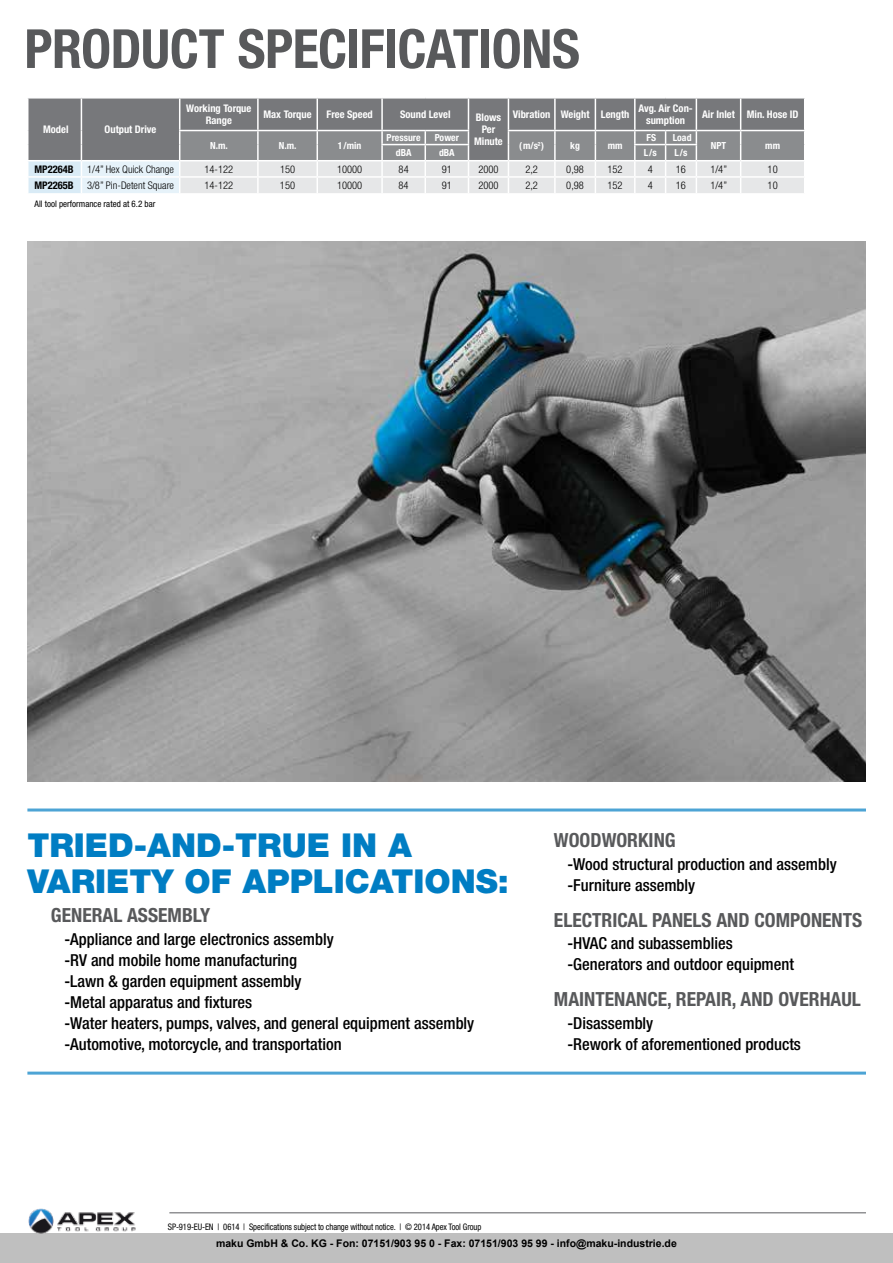
<style>
.page{position:relative;width:893px;height:1263px;background:#fff}
.page>*{position:absolute;margin:0;border:0;box-sizing:border-box;transform-origin:0 0}
.t1{font:700 condensed 54px "Helvetica Neue LT Pro";letter-spacing:-.01em;color:#58595b}
.t2{font:900 33px/36px "Helvetica Neue LT Pro";color:#007dc3}
.t3{font:700 condensed 19.5px "Helvetica Neue LT Pro";color:#58595b}
.t4{font:500 condensed 16.5px/21px "Helvetica Neue LT Pro";color:#000}
.t5{font:700 condensed 10.5px/12px "Helvetica Neue LT Pro";color:#fff;text-align:center}
.t6{font:300 condensed 10.5px "Helvetica Neue LT Pro";color:#000}
.t7{font:700 10.5px "Arial";color:#000}
.t8{font:700 condensed 10.5px "Helvetica Neue LT Pro";color:#000}
.t9{font:700 condensed 9.75px "Helvetica Neue LT Pro";color:#fff}
.t10{font:condensed 9px "Helvetica Neue LT Pro";letter-spacing:-.01em;color:#000;scale:.95 1}
.t11{font:condensed 9px "Helvetica Neue LT Pro";letter-spacing:-.01em;color:#000}
</style>
<div class="page">
<div style="left:0;top:1233px;width:893px;height:30px;background:#bfbfbf"></div>
<div style="left:28px;top:99px;width:776px;height:32px;background:#77787b"></div>
<hr style="left:81px;top:99px;width:1px;height:32px;background:#fff">
<hr style="left:179px;top:99px;width:1px;height:31px;background:#fff">
<hr style="left:257px;top:99px;width:2px;height:31px;background:#fff">
<hr style="left:316px;top:99px;width:2px;height:31px;background:#fff">
<hr style="left:381px;top:99px;width:2px;height:31px;background:#fff">
<hr style="left:468px;top:99px;width:1px;height:31px;background:#fff">
<hr style="left:508px;top:99px;width:1px;height:31px;background:#fff">
<hr style="left:554px;top:99px;width:2px;height:31px;background:#fff">
<hr style="left:595px;top:99px;width:1px;height:31px;background:#fff">
<hr style="left:634px;top:99px;width:2px;height:31px;background:#fff">
<hr style="left:696px;top:99px;width:1px;height:31px;background:#fff">
<hr style="left:740px;top:99px;width:1px;height:31px;background:#fff">
<hr style="left:179px;top:130px;width:79px;height:1px;background:#fff">
<hr style="left:258px;top:130px;width:59px;height:1px;background:#fff">
<hr style="left:317px;top:130px;width:65px;height:1px;background:#fff">
<hr style="left:382px;top:130px;width:43px;height:1px;background:#fff">
<hr style="left:425px;top:130px;width:44px;height:1px;background:#fff">
<hr style="left:508px;top:130px;width:47px;height:1px;background:#fff">
<hr style="left:555px;top:130px;width:40px;height:1px;background:#fff">
<hr style="left:595px;top:130px;width:40px;height:1px;background:#fff">
<hr style="left:635px;top:130px;width:31px;height:1px;background:#fff">
<hr style="left:666px;top:130px;width:30px;height:1px;background:#fff">
<hr style="left:696px;top:130px;width:45px;height:1px;background:#fff">
<hr style="left:741px;top:130px;width:64px;height:1px;background:#fff">
<svg style="left:28px;top:131px;width:777px;height:62px;background:#bcbec0"></svg>
<img style="left:27px;top:241px;width:839px;height:540px">
<img style="left:28px;top:1208px;width:108px;height:26px">
<hr style="left:169px;top:1212px;width:697px;height:1px;background:#6d6e71">
<hr style="left:27px;top:1071px;width:839px;height:3px;background:#4da4d5">
<hr style="left:27px;top:808px;width:839px;height:3px;background:#4da4d5">
<h1 class="t1" style="left:24px;top:16px;width:557px">PRODUCT SPECIFICATIONS</h1>
<p class="t5" style="left:43px;top:123px;width:27px">Model</p>
<p class="t5" style="left:105px;top:123px;width:53px">Output Drive</p>
<p class="t5" style="left:186px;top:102px;width:67px">Working Torque<br>Range</p>
<p class="t5" style="left:263px;top:108px;width:50px">Max Torque</p>
<p class="t5" style="left:327px;top:108px;width:48px">Free Speed</p>
<p class="t5" style="left:400px;top:108px;width:52px">Sound Level</p>
<p class="t5" style="left:474px;top:111px;width:30px">Blows<br>Per<br>Minute</p>
<p class="t5" style="left:513px;top:108px;width:118px">Vibration Weight Length</p>
<p class="t5" style="left:638px;top:102px;width:56px">Avg. Air Con&shy;sumption</p>
<p class="t5" style="left:702px;top:108px;width:98px">Air Inlet Min. Hose ID</p>
<p class="t9" style="left:210px;top:140px;width:19px">N.m.</p>
<p class="t9" style="left:279px;top:140px;width:19px">N.m.</p>
<p class="t9" style="left:338px;top:140px;width:25px">1/min</p>
<p class="t9" style="left:647px;top:132px;width:11px">FS</p>
<p class="t9" style="left:673px;top:132px;width:20px">Load</p>
<p class="t9" style="left:387px;top:132px;width:36px">Pressure</p>
<p class="t9" style="left:435px;top:132px;width:26px">Power</p>
<p class="t9" style="left:519px;top:140px;width:26px">(m/s<sup>2</sup>)</p>
<p class="t9" style="left:570px;top:140px;width:11px">kg</p>
<p class="t9" style="left:608px;top:140px;width:16px">mm</p>
<p class="t9" style="left:711px;top:140px;width:17px">NPT</p>
<p class="t9" style="left:765px;top:140px;width:16px">mm</p>
<p class="t9" style="left:396px;top:147px;width:17px">dBA</p>
<p class="t9" style="left:439px;top:147px;width:17px">dBA</p>
<p class="t9" style="left:644px;top:147px;width:15px">L/s</p>
<p class="t9" style="left:674px;top:147px;width:15px">L/s</p>
<p class="t8" style="left:34px;top:163px;width:41px">MP2264B</p>
<p class="t6" style="left:87px;top:163px;width:89px">1/4” Hex Quick Change</p>
<p class="t6" style="left:204px;top:163px;width:30px">14-122</p>
<p class="t6" style="left:280px;top:163px;width:17px">150</p>
<p class="t6" style="left:337px;top:163px;width:27px">10000</p>
<p class="t6" style="left:399px;top:163px;width:12px">84</p>
<p class="t6" style="left:442px;top:163px;width:12px">91</p>
<p class="t6" style="left:478px;top:163px;width:22px">2000</p>
<p class="t6" style="left:525px;top:163px;width:14px">2,2</p>
<p class="t6" style="left:566px;top:163px;width:19px">0,98</p>
<p class="t6" style="left:607px;top:163px;width:17px">152</p>
<p class="t6" style="left:648px;top:163px;width:7px">4</p>
<p class="t6" style="left:676px;top:163px;width:12px">16</p>
<p class="t6" style="left:710px;top:163px;width:18px">1/4”</p>
<p class="t6" style="left:768px;top:163px;width:12px">10</p>
<p class="t8" style="left:34px;top:179px;width:41px">MP2265B</p>
<p class="t6" style="left:87px;top:179px;width:89px">3/8” Pin-Detent Square</p>
<p class="t6" style="left:204px;top:179px;width:30px">14-122</p>
<p class="t6" style="left:280px;top:179px;width:17px">150</p>
<p class="t6" style="left:337px;top:179px;width:27px">10000</p>
<p class="t6" style="left:399px;top:179px;width:12px">84</p>
<p class="t6" style="left:442px;top:179px;width:12px">91</p>
<p class="t6" style="left:478px;top:179px;width:22px">2000</p>
<p class="t6" style="left:525px;top:179px;width:14px">2,2</p>
<p class="t6" style="left:566px;top:179px;width:19px">0,98</p>
<p class="t6" style="left:607px;top:179px;width:17px">152</p>
<p class="t6" style="left:648px;top:179px;width:7px">4</p>
<p class="t6" style="left:676px;top:179px;width:12px">16</p>
<p class="t6" style="left:710px;top:179px;width:18px">1/4”</p>
<p class="t6" style="left:768px;top:179px;width:12px">10</p>
<p class="t11" style="left:34px;top:198px;width:122px">All tool performance rated at 6.2 bar</p>
<h2 class="t2" style="left:27px;top:827px;width:483px">TRIED-AND-TRUE IN A<br>VARIETY OF APPLICATIONS:</h2>
<p class="t3" style="left:51px;top:903px;width:161px">GENERAL ASSEMBLY</p>
<p class="t4" style="left:64px;top:928px;width:411px">-Appliance and large electronics assembly<br>-RV and mobile home manufacturing<br>-Lawn &amp; garden equipment assembly<br>-Metal apparatus and fixtures<br>-Water heaters, pumps, valves, and general equipment assembly -Automotive, motorcycle, and transportation</p>
<p class="t3" style="left:554px;top:829px;width:123px">WOODWORKING</p>
<p class="t4" style="left:567px;top:853px;width:271px">-Wood structural production and assembly -Furniture assembly</p>
<p class="t3" style="left:554px;top:908px;width:310px">ELECTRICAL PANELS AND COMPONENTS</p>
<p class="t4" style="left:567px;top:933px;width:228px">-HVAC and subassemblies -Generators and outdoor equipment</p>
<p class="t3" style="left:554px;top:988px;width:308px">MAINTENANCE, REPAIR, AND OVERHAUL</p>
<p class="t4" style="left:567px;top:1012px;width:235px">-Disassembly<br>-Rework of aforementioned products</p>
<p class="t10" style="left:168px;top:1221px;width:332px">SP-919-EU-EN | 0614 | Specifications subject to change without notice. | © 2014 Apex Tool Group</p>
<p class="t7" style="left:216px;top:1236px;width:462px">maku GmbH &amp; Co. KG - Fon: 07151/903 95 0 - Fax: 07151/903 95 99 - info@maku-industrie.de</p>
</div>
